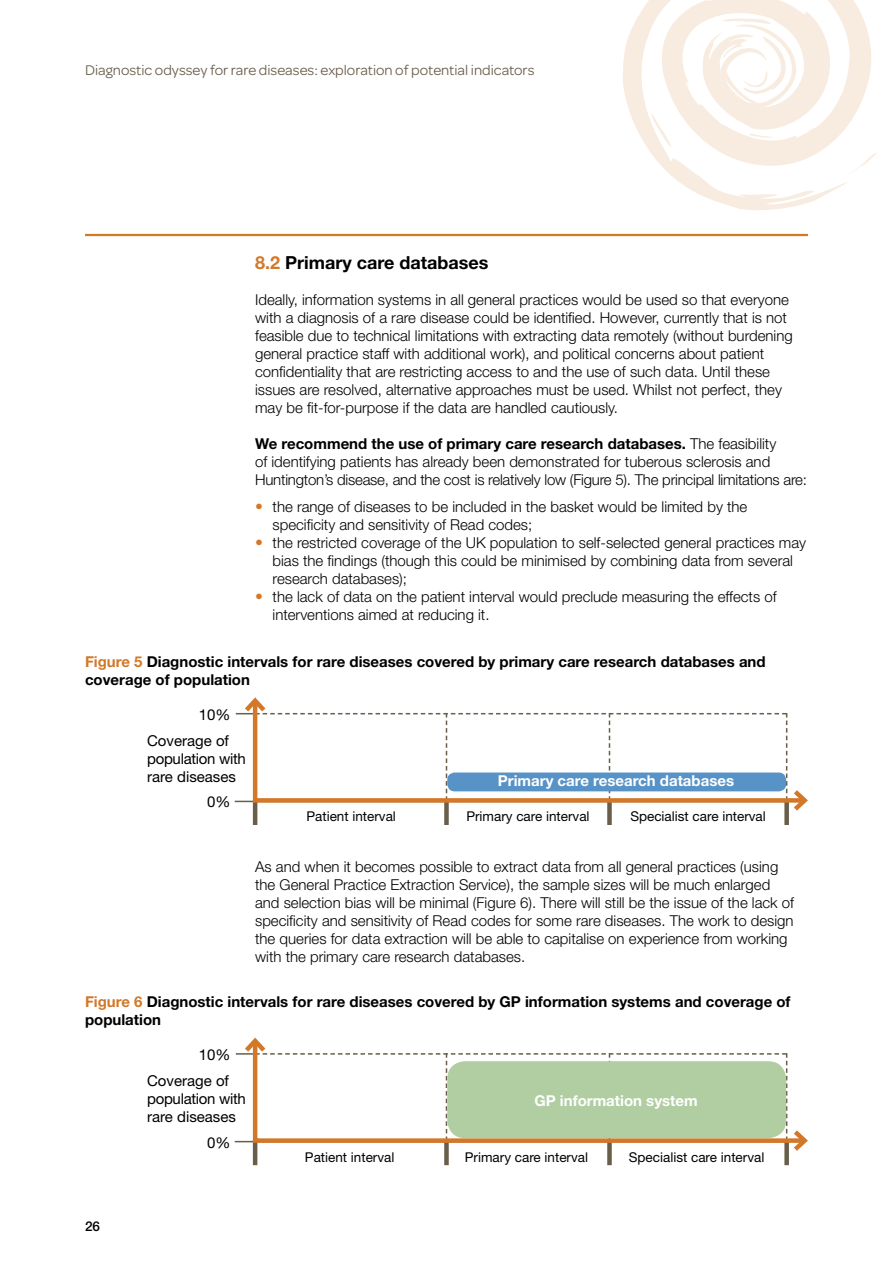
<style>
.page{position:relative;width:893px;height:1263px;background:#fff}
.page>*{position:absolute;margin:0;border:0;box-sizing:border-box;transform-origin:0 0}
.t1{font:700 18px "Helvetica Neue";color:#000}
.t2{font:300 15px/18px "Helvetica Neue";color:#000}
.t3{font:700 15px/18px "Helvetica Neue";color:#000}
.t4{font:15px/18px "Helvetica Neue";color:#000}
.t5{font:15px "Omnes";color:#695e4a}
.t6{font:700 15px "Helvetica Neue";color:#fff}
.t7{font:13.5px "Helvetica Neue";color:#000}
.t8{font:500 13.5px "Helvetica Neue";color:#000}
.s1{color:#d37828}
.s2{font-weight:700}
.s3{font-size:15.75px;color:#d37828}
</style>
<div class="page">
<svg style="left:623px;top:0;width:252px;height:210px"></svg>
<svg style="left:748px;top:134px;width:26px;height:4px"></svg>
<svg style="left:719px;top:19px;width:77px;height:89px"></svg>
<hr style="left:85px;top:234px;width:723px;height:2px;background:#d37828">
<hr style="left:253px;top:1140px;width:4px;height:25px;background:#695e4a">
<div style="left:444px;top:1140px;width:5px;height:25px;background:#695e4a"></div>
<div style="left:607px;top:1140px;width:5px;height:25px;background:#695e4a"></div>
<div style="left:784px;top:1140px;width:5px;height:25px;background:#695e4a"></div>
<hr style="left:235px;top:1141px;width:552px;height:1px;background:#695e4a">
<svg style="left:236px;top:1037px;width:572px;height:118px"></svg>
<div style="left:447px;top:1061px;width:339px;height:77px;background:#b0cea2;border-radius:18px"></div>
<hr style="left:253px;top:801px;width:4px;height:24px;background:#695e4a">
<div style="left:444px;top:801px;width:5px;height:24px;background:#695e4a"></div>
<div style="left:607px;top:801px;width:5px;height:24px;background:#695e4a"></div>
<div style="left:784px;top:801px;width:5px;height:24px;background:#695e4a"></div>
<hr style="left:235px;top:801px;width:552px;height:1px;background:#695e4a">
<svg style="left:236px;top:697px;width:572px;height:118px"></svg>
<div style="left:447px;top:772px;width:339px;height:19px;background:#5893c7;border-radius:8px"></div>
<p class="t5" style="left:85px;top:62px;width:451px">Diagnostic odyssey for rare diseases: exploration of potential indicators</p>
<p class="t1" style="left:255px;top:252px;width:235px"><span class="s1">8.2</span> Primary care databases</p>
<p class="t2" style="left:255px;top:291px;width:539px">Ideally, information systems in all general practices would be used so that everyone with a diagnosis of a rare disease could be identified. However, currently that is not feasible due to technical limitations with extracting data remotely (without burdening general practice staff with additional work), and political concerns about patient confidentiality that are restricting access to and the use of such data. Until these issues are resolved, alternative approaches must be used. Whilst not perfect, they may be fit-for-purpose if the data are handled cautiously.</p>
<p class="t2" style="left:255px;top:435px;width:553px"><span class="s2">We recommend the use of primary care research databases.</span> The feasibility<br>of identifying patients has already been demonstrated for tuberous sclerosis and<br>Huntington’s disease, and the cost is relatively low (Figure 5). The principal limitations are:</p>
<p class="t2" style="left:273px;top:498px;width:476px;text-indent:-17px"><span class="s3">•</span> the range of diseases to be included in the basket would be limited by the specificity and sensitivity of Read codes;</p>
<p class="t2" style="left:273px;top:534px;width:535px;text-indent:-17px"><span class="s3">•</span> the restricted coverage of the UK population to self-selected general practices may bias the findings (though this could be minimised by combining data from several research databases);</p>
<p class="t2" style="left:273px;top:588px;width:506px;text-indent:-17px"><span class="s3">•</span> the lack of data on the patient interval would preclude measuring the effects of interventions aimed at reducing it.</p>
<p class="t3" style="left:85px;top:652px;width:682px"><span class="s1">Figure 5</span> Diagnostic intervals for rare diseases covered by primary care research databases and coverage of population</p>
<p class="t4" style="left:199px;top:705px;width:33px">10%</p>
<p class="t4" style="left:147px;top:731px;width:100px">Coverage of population with rare diseases</p>
<p class="t4" style="left:207px;top:793px;width:25px">0%</p>
<p class="t7" style="left:306px;top:808px;width:91px">Patient interval</p>
<p class="t6" style="left:498px;top:772px;width:238px">Primary care research databases</p>
<p class="t7" style="left:466px;top:808px;width:125px">Primary care interval</p>
<p class="t7" style="left:630px;top:808px;width:137px">Specialist care interval</p>
<p class="t2" style="left:255px;top:858px;width:541px">As and when it becomes possible to extract data from all general practices (using the General Practice Extraction Service), the sample sizes will be much enlarged and selection bias will be minimal (Figure 6). There will still be the issue of the lack of specificity and sensitivity of Read codes for some rare diseases. The work to design the queries for data extraction will be able to capitalise on experience from working with the primary care research databases.</p>
<p class="t3" style="left:85px;top:992px;width:707px"><span class="s1">Figure 6</span> Diagnostic intervals for rare diseases covered by GP information systems and coverage of population</p>
<p class="t8" style="left:85px;top:1218px;width:16px">26</p>
<p class="t4" style="left:199px;top:1045px;width:33px">10%</p>
<p class="t4" style="left:147px;top:1071px;width:100px">Coverage of population with rare diseases</p>
<p class="t4" style="left:207px;top:1133px;width:25px">0%</p>
<p class="t6" style="left:534px;top:1091px;width:165px">GP information system</p>
<p class="t7" style="left:305px;top:1149px;width:91px">Patient interval</p>
<p class="t7" style="left:465px;top:1149px;width:125px">Primary care interval</p>
<p class="t7" style="left:629px;top:1149px;width:137px">Specialist care interval</p>
</div>
